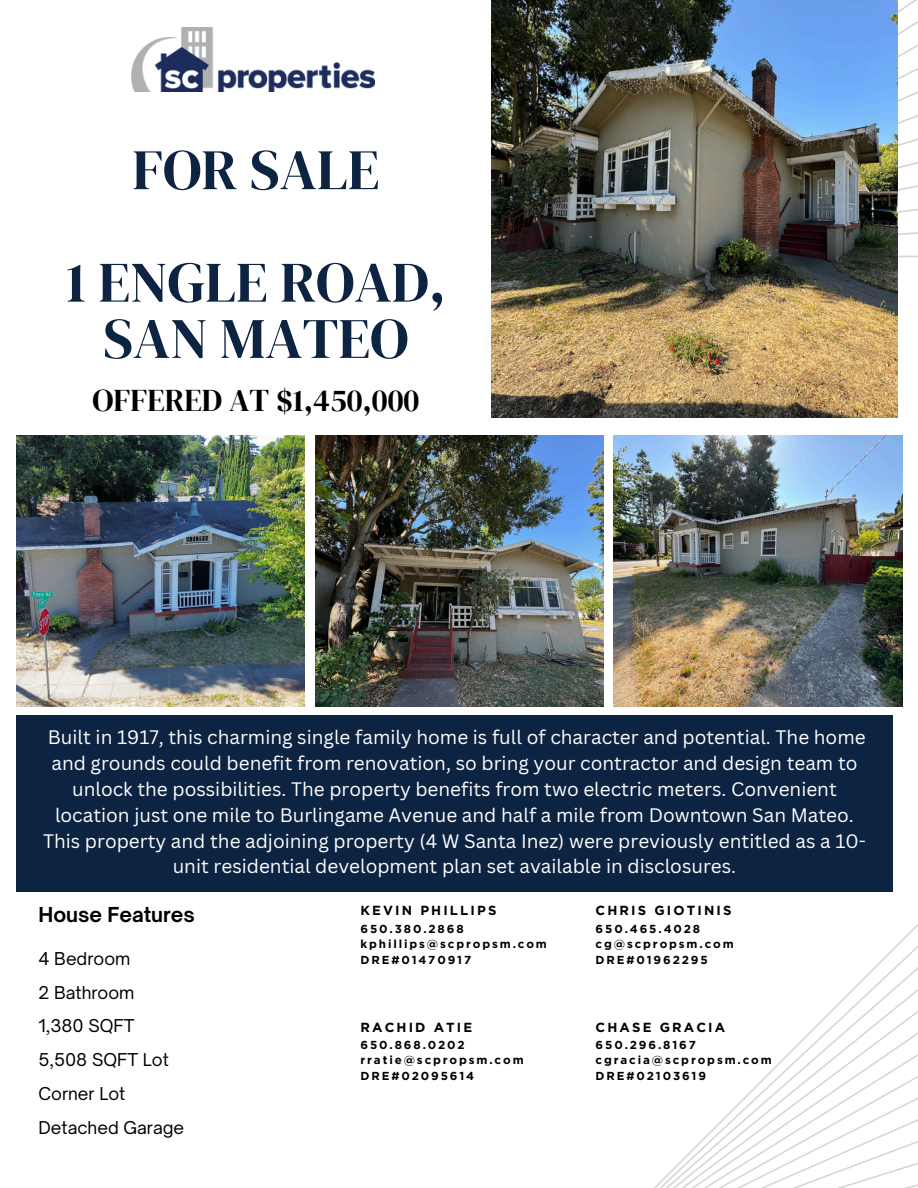
<style>
.page{position:relative;width:918px;height:1188px;background:#fff}
.page>*{position:absolute;margin:0;border:0;box-sizing:border-box;transform-origin:0 0}
.t1{font:57.3px/56.2px "DM Serif Display";color:#0c2342;text-align:center}
.t2{font:31.35px "DM Serif Display";color:#000}
.t3{font:700 19.8px "Open Sauce One";color:#000}
.t4{font:19.05px/25.8px "Canva Sans";color:#fff;text-align:center}
.t5{font:16.95px/33.9px "Open Sauce One";color:#000}
.t6{font:700 13.2px "Gotham";letter-spacing:.16em;color:#000}
.t7{font:700 11.55px "Gotham";letter-spacing:.16em;color:#000}
</style>
<div class="page">
<img style="left:16px;top:436px;width:288px;height:271px">
<img style="left:315px;top:436px;width:288px;height:271px">
<img style="left:613px;top:436px;width:290px;height:271px">
<svg style="left:654px;top:924px;width:264px;height:264px"></svg>
<svg style="left:897px;top:0;width:21px;height:257px"></svg>
<img style="left:491px;top:0;width:406px;height:417px">
<div style="left:16px;top:715px;width:877px;height:177px;background:#0c2342"></div>
<img style="left:131px;top:28px;width:243px;height:64px">
<h1 class="t1" style="left:132px;top:141px;width:249px">FOR SALE</h1>
<h1 class="t1" style="left:66px;top:253px;width:381px">1 ENGLE ROAD,<br>SAN MATEO</h1>
<p class="t2" style="left:93px;top:378px;width:328px">OFFERED AT $1,450,000</p>
<p class="t4" style="left:43px;top:724px;width:824px">Built in 1917, this charming single family home is full of character and potential. The home and grounds could benefit from renovation, so bring your contractor and design team to unlock the possibilities. The property benefits from two electric meters. Convenient location just one mile to Burlingame Avenue and half a mile from Downtown San Mateo.<br>This property and the adjoining property (4 W Santa Inez) were previously entitled as a 10- unit residential development plan set available in disclosures.</p>
<h2 class="t3" style="left:39px;top:902px;width:158px">House Features</h2>
<p class="t5" style="left:39px;top:941px;width:93px">4 Bedroom</p>
<h4 class="t5" style="left:39px;top:975px;width:98px">2 Bathroom<br>1,380 SQFT</h4>
<p class="t5" style="left:39px;top:1043px;width:147px">5,508 SQFT Lot<br>Corner Lot<br>Detached Garage</p>
<p class="t6" style="left:361px;top:903px;width:137px">KEVIN PHILLIPS</p>
<p class="t7" style="left:361px;top:922px;width:105px">650.380.2868</p>
<p class="t7" style="left:361px;top:937px;width:188px">kphillips@scpropsm.com</p>
<p class="t7" style="left:361px;top:953px;width:112px">DRE#01470917</p>
<p class="t6" style="left:361px;top:1019px;width:113px">RACHID ATIE</p>
<h5 class="t7" style="left:361px;top:1038px;width:106px">650.868.0202</h5>
<p class="t7" style="left:361px;top:1053px;width:165px">rratie@scpropsm.com</p>
<p class="t7" style="left:361px;top:1069px;width:115px">DRE#02095614</p>
<p class="t6" style="left:596px;top:903px;width:137px">CHRIS GIOTINIS</p>
<p class="t7" style="left:596px;top:922px;width:106px">650.465.4028</p>
<p class="t7" style="left:596px;top:937px;width:140px">cg@scpropsm.com</p>
<h3 class="t7" style="left:596px;top:953px;width:114px">DRE#01962295</h3>
<p class="t6" style="left:596px;top:1019px;width:131px">CHASE GRACIA</p>
<p class="t7" style="left:596px;top:1038px;width:102px">650.296.8167</p>
<p class="t7" style="left:596px;top:1053px;width:178px">cgracia@scpropsm.com</p>
<p class="t7" style="left:596px;top:1069px;width:112px">DRE#02103619</p>
</div>
